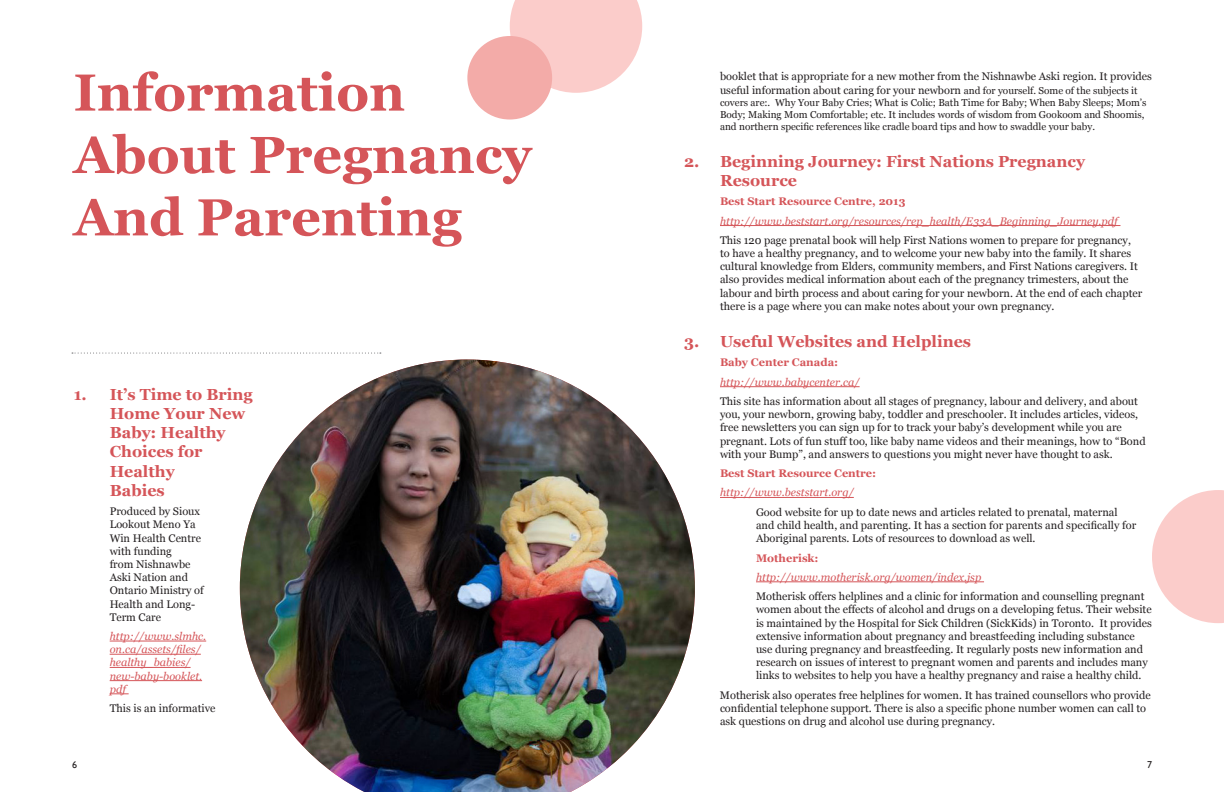
<style>
.page{position:relative;width:1224px;height:792px;background:#fff}
.page>*{position:absolute;margin:0;border:0;box-sizing:border-box;transform-origin:0 0}
.t1{font:700 52px/62.4px "Georgia";color:#d55559}
.t2{font:700 16px/19.2px "Georgia";color:#d55559}
.t3{font:11px/13.2px "Georgia";color:#231f20}
.t4{font:italic 11px/13.2px "Georgia";color:#d55559}
.t5{font:700 11px "Georgia";color:#d55559}
.t6{font:10px/12px "Georgia";color:#231f20}
.t7{font:10px "Gill Sans";color:#231f20}
.s1{font-size:10px}
</style>
<div class="page">
<hr style="left:110px;top:641px;width:96px;height:1px;background:#d55559">
<hr style="left:110px;top:654px;width:91px;height:1px;background:#d55559">
<hr style="left:110px;top:667px;width:81px;height:1px;background:#d55559">
<hr style="left:110px;top:680px;width:92px;height:1px;background:#d55559">
<svg style="left:110px;top:694px;width:19px;height:1px"></svg>
<img style="left:240px;top:360px;width:455px;height:432px">
<svg style="left:72px;top:353px;width:309px;height:1px"></svg>
<svg style="left:510px;top:0;width:132px;height:93px;background:#fbd1cf"></svg>
<div style="left:467px;top:36px;width:85px;height:84px;background:#f3aba8;border-radius:50%"></div>
<hr style="left:720px;top:225px;width:400px;height:1px;background:#d55559">
<hr style="left:720px;top:386px;width:140px;height:1px;background:#d55559">
<hr style="left:720px;top:497px;width:134px;height:1px;background:#d55559">
<hr style="left:756px;top:582px;width:228px;height:1px;background:#d55559">
<svg style="left:1152px;top:490px;width:72px;height:133px"></svg>
<p class="t1" style="left:74px;top:59px;width:459px">Information<br>About Pregnancy<br>And Parenting</p>
<p class="t2" style="left:110px;top:384px;width:145px;text-indent:-36px">1. It’s Time to Bring<br>Home Your New<br>Baby: Healthy<br>Choices for<br>Healthy<br>Babies</p>
<p class="t3" style="left:110px;top:504px;width:95px">Produced by Sioux<br>Lookout Meno Ya<br>Win Health Centre with funding<br>from Nishnawbe<br>Aski Nation and<br>Ontario Ministry of<br>Health and Long-<br>Term Care</p>
<p class="t4" style="left:110px;top:629px;width:98px">http://www.slmhc. on.ca/assets/files/ healthy_babies/ new-baby-booklet. pdf</p>
<p class="t3" style="left:110px;top:701px;width:107px">This is an informative</p>
<p class="t3" style="left:720px;top:69px;width:433px">booklet that is appropriate for a new mother from the Nishnawbe Aski region. It provides useful information about caring for your newborn <span class="s1">and for yourself. Some of the subjects it</span></p>
<p class="t6" style="left:720px;top:96px;width:428px">covers are:. Why Your Baby Cries; What is Colic; Bath Time for Baby; When Baby Sleeps; Mom’s<br>Body; Making Mom Comfortable; etc. It includes words of wisdom from Gookoom and Shoomis, and northern specific references like cradle board tips and how to swaddle your baby.</p>
<p class="t2" style="left:720px;top:151px;width:367px;text-indent:-36px">2. Beginning Journey: First Nations Pregnancy<br>Resource</p>
<p class="t5" style="left:720px;top:193px;width:187px">Best Start Resource Centre, 2013</p>
<p class="t4" style="left:720px;top:214px;width:399px">http://www.beststart.org/resources/rep_health/E33A_Beginning_Journey.pdf</p>
<p class="t3" style="left:720px;top:233px;width:424px">This 120 page prenatal book will help First Nations women to prepare for pregnancy, to have a healthy pregnancy, and to welcome your new baby into the family. It shares cultural knowledge from Elders, community members, and First Nations caregivers. It also provides medical information about each of the pregnancy trimesters, about the labour and birth process and about caring for your newborn. At the end of each chapter there is a page where you can make notes about your own pregnancy.</p>
<p class="t2" style="left:684px;top:331px;width:289px">3. Useful Websites and Helplines</p>
<p class="t5" style="left:720px;top:354px;width:120px">Baby Center Canada:</p>
<p class="t4" style="left:720px;top:375px;width:141px">http://www.babycenter.ca/</p>
<p class="t3" style="left:720px;top:394px;width:427px">This site has information about all stages of pregnancy, labour and delivery, and about you, your newborn, growing baby, toddler and preschooler. It includes articles, videos, free newsletters you can sign up for to track your baby’s development while you are pregnant. Lots of fun stuff too, like baby name videos and their meanings, how to “Bond with your Bump”, and answers to questions you might never have thought to ask.</p>
<p class="t5" style="left:720px;top:465px;width:158px">Best Start Resource Centre:</p>
<p class="t4" style="left:720px;top:486px;width:135px">http://www.beststart.org/</p>
<p class="t3" style="left:756px;top:505px;width:382px">Good website for up to date news and articles related to prenatal, maternal and child health, and parenting. It has a section for parents and specifically for<br>Aboriginal parents. Lots of resources to download as well.</p>
<p class="t5" style="left:756px;top:549px;width:64px">Motherisk:</p>
<p class="t4" style="left:756px;top:570px;width:227px">http://www.motherisk.org/women/index.jsp</p>
<p class="t3" style="left:756px;top:589px;width:397px">Motherisk offers helplines and a clinic for information and counselling pregnant women about the effects of alcohol and drugs on a developing fetus. Their website is maintained by the Hospital for Sick Children (SickKids) in Toronto. It provides extensive information about pregnancy and breastfeeding including substance use during pregnancy and breastfeeding. It regularly posts new information and research on issues of interest to pregnant women and parents and includes many links to websites to help you have a healthy pregnancy and raise a healthy child.</p>
<p class="t3" style="left:720px;top:688px;width:432px">Motherisk also operates free helplines for women. It has trained counsellors who provide confidential telephone support. There is also a specific phone number women can call to ask questions on drug and alcohol use during pregnancy.</p>
<p class="t7" style="left:72px;top:759px;width:6px">6</p>
<p class="t7" style="left:1147px;top:759px;width:6px">7</p>
</div>
